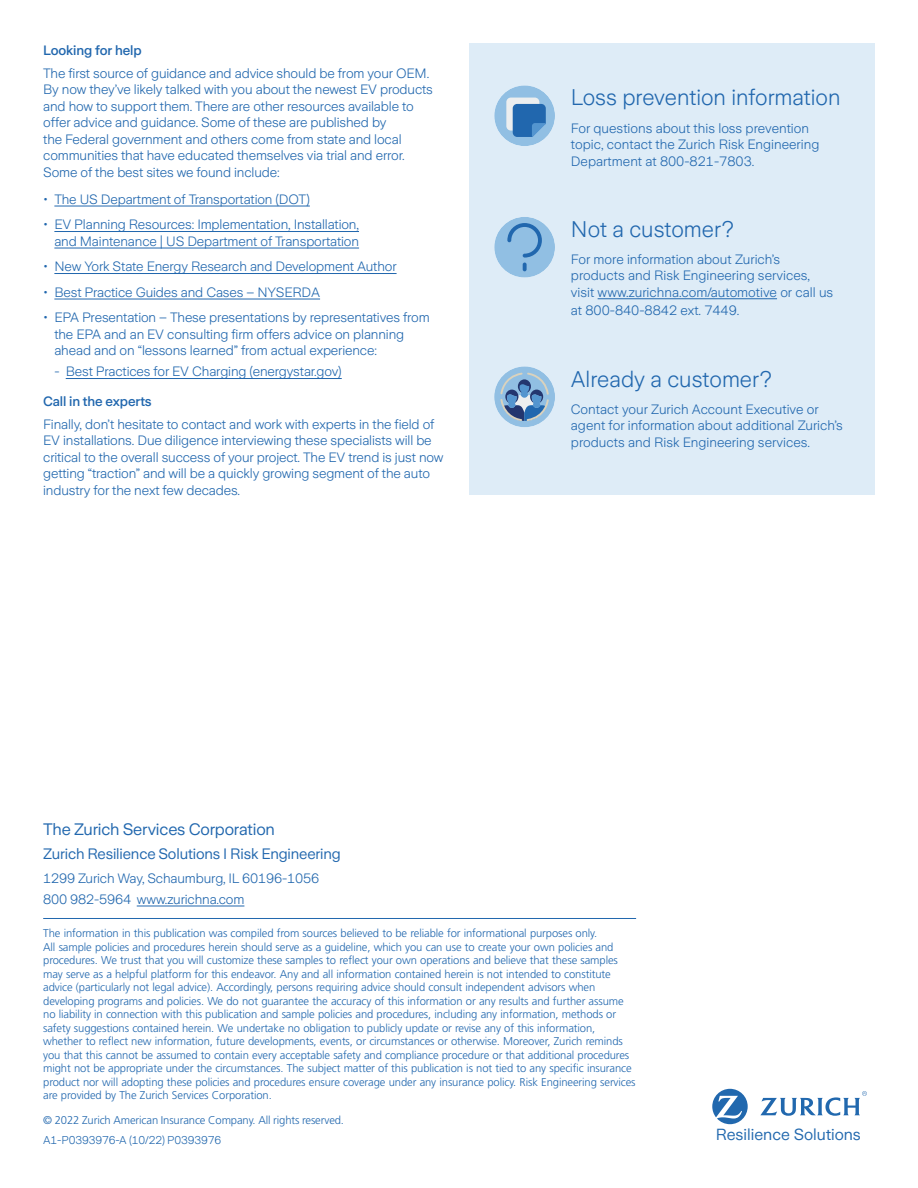
<style>
.page{position:relative;width:918px;height:1188px;background:#fff}
.page>*{position:absolute;margin:0;border:0;box-sizing:border-box;transform-origin:0 0}
.t1{font:300 22.5px "Zurich Sans";color:#2167ae}
.t2{font:16.5px "Zurich Sans";letter-spacing:-.01em;color:#2167ae}
.t3{font:16.05px "Zurich Sans";color:#2168ae}
.t4{font:15px "Zurich Sans";letter-spacing:-.01em;color:#2167ae}
.t5{font:300 13.5px/16.5px "Zurich Sans";letter-spacing:-.01em;color:#2167ae}
.t6{font:500 13.5px "Zurich Sans";letter-spacing:-.01em;color:#2167ae}
.t7{font:300 11.25px/13.5px "Frutiger LT Std";letter-spacing:-.01em;color:#2167ae}
.t8{font:300 11.25px "Zurich Sans";letter-spacing:-.01em;color:#2167ae}
</style>
<div class="page">
<hr style="left:137px;top:906px;width:107px;height:1px;background:#2167ae">
<hr style="left:43px;top:918px;width:593px;height:1px;background:#2167ae">
<hr style="left:54px;top:206px;width:256px;height:1px;background:#2167ae">
<hr style="left:54px;top:231px;width:305px;height:1px;background:#2167ae">
<hr style="left:54px;top:248px;width:305px;height:1px;background:#2167ae">
<hr style="left:54px;top:273px;width:343px;height:1px;background:#2167ae">
<hr style="left:54px;top:299px;width:266px;height:1px;background:#2167ae">
<hr style="left:66px;top:378px;width:276px;height:1px;background:#2167ae">
<div style="left:470px;top:43px;width:405px;height:452px;background:#deecf7"></div>
<div style="left:494px;top:85px;width:61px;height:61px;background:#91bfe3;border-radius:50%"></div>
<svg style="left:506px;top:98px;width:40px;height:39px;background:#6194c6"></svg>
<div style="left:494px;top:366px;width:61px;height:61px;background:#91bfe3;border-radius:50%"></div>
<svg style="left:500px;top:373px;width:49px;height:48px"></svg>
<hr style="left:598px;top:298px;width:179px;height:1px;background:#2167ae">
<div style="left:494px;top:217px;width:61px;height:61px;background:#91bfe3;border-radius:50%"></div>
<svg style="left:507px;top:223px;width:35px;height:48px"></svg>
<svg style="left:760px;top:1091px;width:107px;height:25px"></svg>
<svg style="left:712px;top:1089px;width:36px;height:35px"></svg>
<p class="t6" style="left:43px;top:43px;width:100px">Looking for help</p>
<p class="t5" style="left:43px;top:65px;width:391px">The first source of guidance and advice should be from your OEM.<br>By now they’ve likely talked with you about the newest EV products and how to support them. There are other resources available to offer advice and guidance. Some of these are published by<br>the Federal government and others come from state and local communities that have educated themselves via trial and error.<br>Some of the best sites we found include:</p>
<p class="t5" style="left:43px;top:191px;width:268px">• The US Department of Transportation (DOT)</p>
<p class="t5" style="left:43px;top:217px;width:317px;text-align:right">• EV Planning Resources: Implementation, Installation, and Maintenance | US Department of Transportation</p>
<p class="t5" style="left:43px;top:259px;width:355px">• New York State Energy Research and Development Author</p>
<p class="t5" style="left:43px;top:284px;width:278px">• Best Practice Guides and Cases – NYSERDA</p>
<p class="t5" style="left:54px;top:310px;width:377px;text-indent:-11px">• EPA Presentation – These presentations by representatives from the EPA and an EV consulting firm offers advice on planning ahead and on “lessons learned” from actual experience:</p>
<p class="t5" style="left:54px;top:364px;width:289px">- Best Practices for EV Charging (energystar.gov)</p>
<p class="t6" style="left:43px;top:394px;width:110px">Call in the experts</p>
<p class="t5" style="left:43px;top:416px;width:402px">Finally, don’t hesitate to contact and work with experts in the field of EV installations. Due diligence interviewing these specialists will be critical to the overall success of your project. The EV trend is just now getting “traction” and will be a quickly growing segment of the auto industry for the next few decades.</p>
<h1 class="t1" style="left:571px;top:85px;width:271px">Loss prevention information</h1>
<p class="t5" style="left:571px;top:120px;width:250px">For questions about this loss prevention topic, contact the Zurich Risk Engineering<br>Department at 800-821-7803.</p>
<h1 class="t1" style="left:571px;top:217px;width:164px">Not a customer?</h1>
<p class="t5" style="left:571px;top:252px;width:264px">For more information about Zurich’s products and Risk Engineering services, visit www.zurichna.com/automotive or call us</p>
<p class="t5" style="left:571px;top:302px;width:170px">at 800-840-8842 ext. 7449.</p>
<h1 class="t1" style="left:571px;top:367px;width:203px">Already a customer?</h1>
<p class="t5" style="left:571px;top:401px;width:273px">Contact your Zurich Account Executive or agent for information about additional Zurich’s products and Risk Engineering services.</p>
<p class="t2" style="left:43px;top:820px;width:233px">The Zurich Services Corporation</p>
<p class="t4" style="left:43px;top:845px;width:299px">Zurich Resilience Solutions I Risk Engineering</p>
<p class="t5" style="left:43px;top:868px;width:278px;line-height:21px">1299 Zurich Way, Schaumburg, IL 60196-1056<br>800 982-5964 www.zurichna.com</p>
<p class="t7" style="left:43px;top:927px;width:594px">The information in this publication was compiled from sources believed to be reliable for informational purposes only.<br>All sample policies and procedures herein should serve as a guideline, which you can use to create your own policies and procedures. We trust that you will customize these samples to reflect your own operations and believe that these samples may serve as a helpful platform for this endeavor. Any and all information contained herein is not intended to constitute advice (particularly not legal advice). Accordingly, persons requiring advice should consult independent advisors when developing programs and policies. We do not guarantee the accuracy of this information or any results and further assume no liability in connection with this publication and sample policies and procedures, including any information, methods or safety suggestions contained herein. We undertake no obligation to publicly update or revise any of this information, whether to reflect new information, future developments, events, or circumstances or otherwise. Moreover, Zurich reminds you that this cannot be assumed to contain every acceptable safety and compliance procedure or that additional procedures might not be appropriate under the circumstances. The subject matter of this publication is not tied to any specific insurance product nor will adopting these policies and procedures ensure coverage under any insurance policy. Risk Engineering services are provided by The Zurich Services Corporation.</p>
<p class="t7" style="left:43px;top:1113px;width:302px">© 2022 Zurich American Insurance Company. All rights reserved.</p>
<p class="t8" style="left:43px;top:1134px;width:180px">A1-P0393976-A (10/22) P0393976</p>
<p class="t3" style="left:716px;top:1126px;width:147px">Resilience Solutions</p>
</div>
